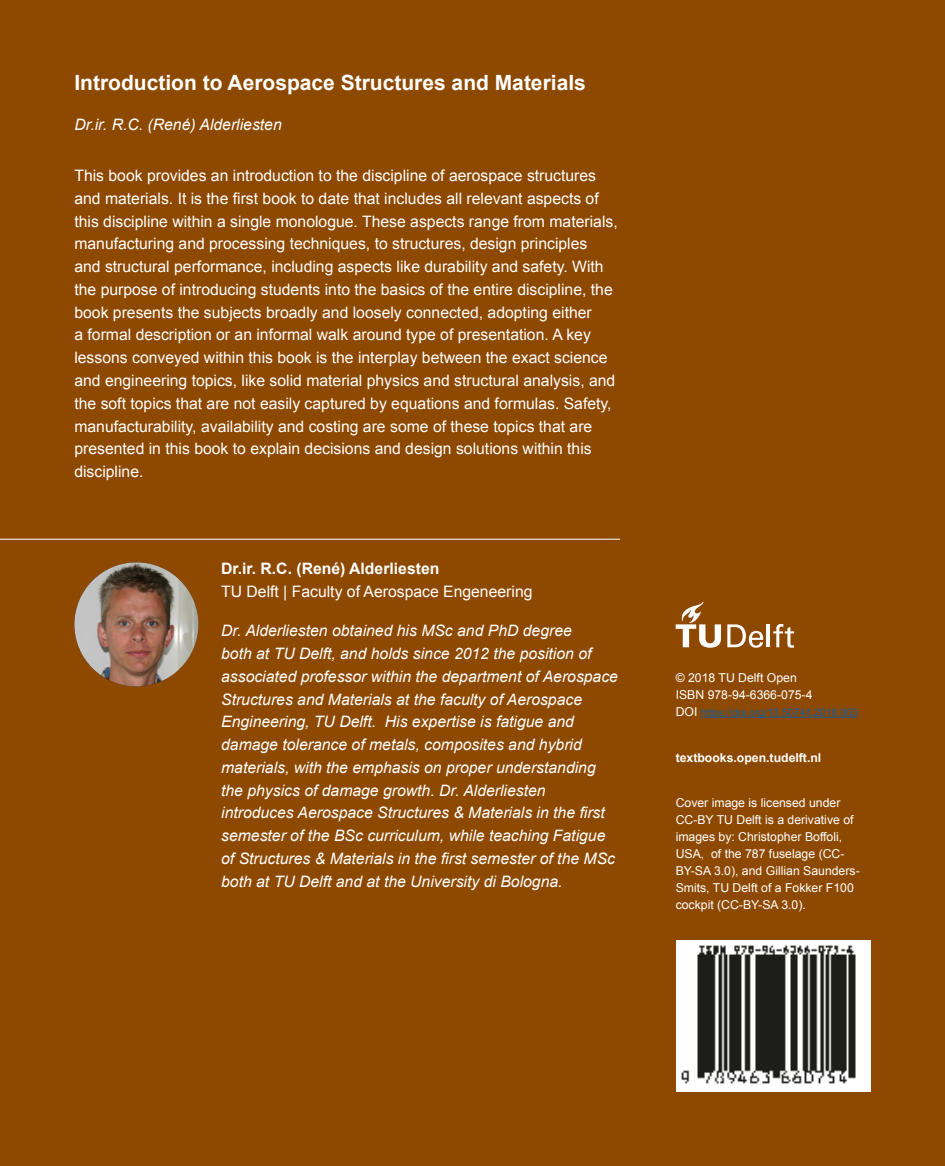
<style>
.page{position:relative;width:945px;height:1166px;background:#8e4900}
.page>*{position:absolute;margin:0;border:0;box-sizing:border-box;transform-origin:0 0}
.t1{font:700 21px "Arial";color:#fff}
.BACK___TEXT{font:15.75px/22.8px "Arial";color:#fff}
.BACK___BIO_TEXT{font:italic 15.75px/22.8px "Arial";color:#fff}
.BACK___BIO_TITLE_AFF{font:15.75px "Arial";color:#fff}
.BACK___BIO_TITLE_NAM{font:700 15.75px "Arial";color:#fff}
.BACK___COLOPHON{font:12.25px/17.2px "Arial";color:#fff}
.BACK___COLOPHON_URL{font:700 12.25px "Arial";color:#fff}
.BACK___COLOPHON-2{font:10.5px "Arial";color:#175d9e}
.s1{font-size:12.25px;color:#fff}
</style>
<div class="page">
<img style="left:74px;top:562px;width:124px;height:124px;border-radius:62px">
<hr style="left:0;top:539px;width:620px;height:1px;background:#fff">
<hr style="left:701px;top:716px;width:157px;height:1px;background:#175d9e">
<svg style="left:676px;top:601px;width:45px;height:46px"></svg>
<hr style="left:767px;top:624px;width:3px;height:23px;background:#fff">
<svg style="left:773px;top:624px;width:21px;height:23px"></svg>
<svg style="left:727px;top:624px;width:36px;height:23px"></svg>
<div style="left:676px;top:939px;width:195px;height:152px;background:#fff"></div>
<img style="left:681px;top:945px;width:175px;height:139px">
<p class="t1" style="left:74px;top:69px;width:513px">Introduction to Aerospace Structures and Materials</p>
<p class="BACK___BIO_TEXT" style="left:74px;top:113px;width:209px">Dr.ir. R.C. (René) Alderliesten</p>
<p class="BACK___TEXT" style="left:74px;top:164px;width:545px">This book provides an introduction to the discipline of aerospace structures and materials. It is the first book to date that includes all relevant aspects of this discipline within a single monologue. These aspects range from materials, manufacturing and processing techniques, to structures, design principles<br>and structural performance, including aspects like durability and safety. With the purpose of introducing students into the basics of the entire discipline, the book presents the subjects broadly and loosely connected, adopting either<br>a formal description or an informal walk around type of presentation. A key lessons conveyed within this book is the interplay between the exact science and engineering topics, like solid material physics and structural analysis, and the soft topics that are not easily captured by equations and formulas. Safety, manufacturability, availability and costing are some of these topics that are presented in this book to explain decisions and design solutions within this discipline.</p>
<p class="BACK___BIO_TITLE_NAM" style="left:221px;top:557px;width:220px">Dr.ir. R.C. (René) Alderliesten</p>
<p class="BACK___BIO_TITLE_AFF" style="left:221px;top:580px;width:313px">TU Delft | Faculty of Aerospace Engeneering</p>
<p class="BACK___BIO_TEXT" style="left:221px;top:619px;width:398px">Dr. Alderliesten obtained his MSc and PhD degree<br>both at TU Delft, and holds since 2012 the position of associated professor within the department of Aerospace Structures and Materials at the faculty of Aerospace Engineering, TU Delft. His expertise is fatigue and damage tolerance of metals, composites and hybrid materials, with the emphasis on proper understanding the physics of damage growth. Dr. Alderliesten introduces Aerospace Structures &amp; Materials in the first semester of the BSc curriculum, while teaching Fatigue of Structures &amp; Materials in the first semester of the MSc both at TU Delft and at the University di Bologna.</p>
<p class="BACK___COLOPHON" style="left:676px;top:669px;width:123px">© 2018 TU Delft Open</p>
<p class="BACK___COLOPHON" style="left:676px;top:686px;width:138px">ISBN 978-94-6366-075-4</p>
<p class="BACK___COLOPHON-2" style="left:676px;top:705px;width:184px"><span class="s1">DOI</span> https://doi.org/10.5074/t.2018.003</p>
<p class="BACK___COLOPHON_URL" style="left:676px;top:749px;width:147px">textbooks.open.tudelft.nl</p>
<p class="BACK___COLOPHON" style="left:676px;top:794px;width:186px">Cover image is licensed under<br>CC-BY TU Delft is a derivative of images by: Christopher Boffoli,<br>USA, of the 787 fuselage (CC-<br>BY-SA 3.0), and Gillian Saunders-<br>Smits, TU Delft of a Fokker F100 cockpit (CC-BY-SA 3.0).</p>
</div>
